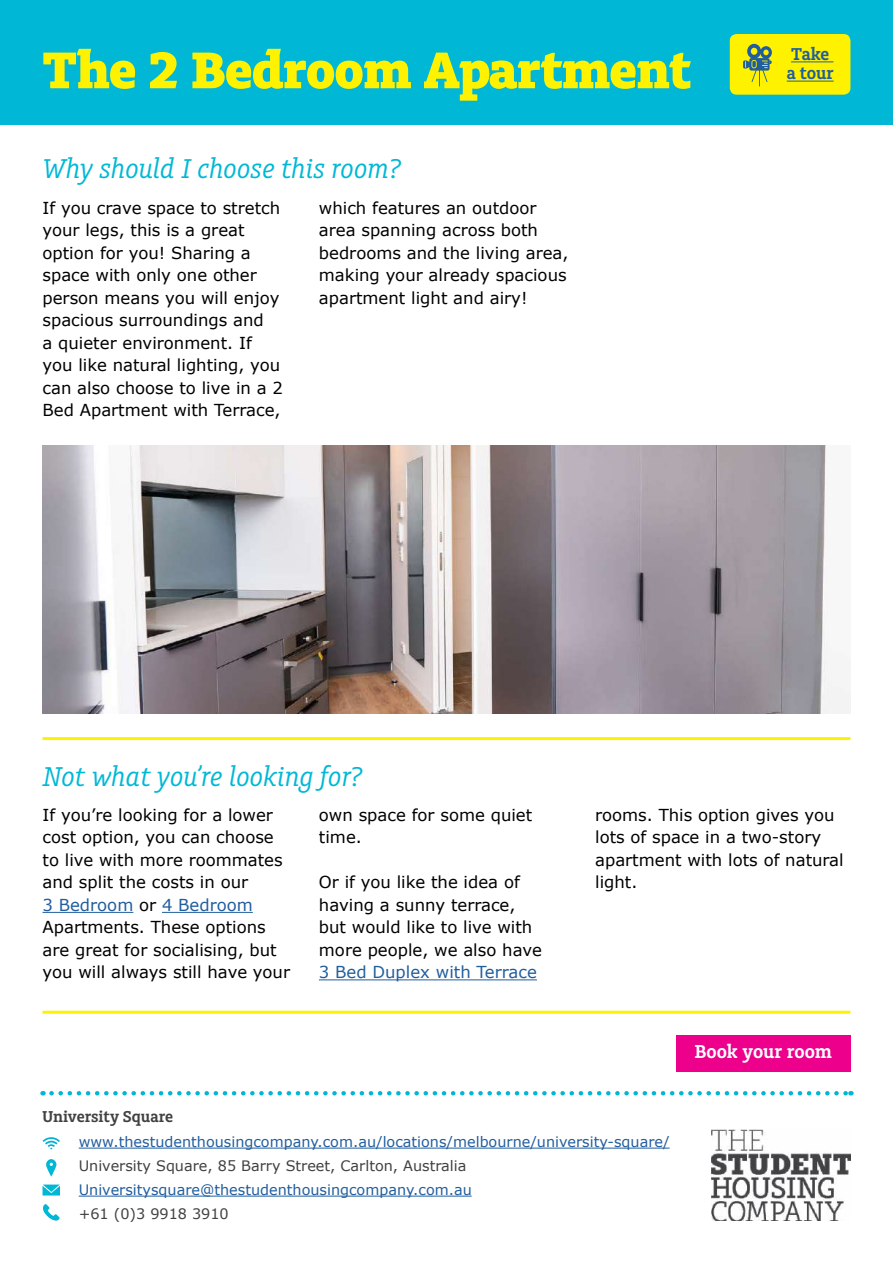
<style>
.page{position:relative;width:893px;height:1263px;background:#fff}
.page>*{position:absolute;margin:0;border:0;box-sizing:border-box;transform-origin:0 0}
.t1{font:900 54px "Charlie Std";letter-spacing:-.005em;color:#fff200}
.t2{font:italic 28.5px "Charlie Std";color:#00b8d6}
.t3{font:600 19.5px "Charlie Std";color:#fff}
.t4{font:600 18px/19.2px "Charlie Std";letter-spacing:-.005em;color:#215e9e}
.t5{font:16.5px/22.5px "Verdana";color:#000}
.t6{font:16.5px "Verdana";color:#215e9e}
.t7{font:600 16.5px "Charlie Std";color:#414042}
.t8{font:14.4px "Verdana";color:#215e9e}
.t9{font:14.4px "Verdana";color:#414042}
.s1{color:#215e9e}
</style>
<div class="page">
<div style="left:676px;top:1035px;width:174px;height:36px;background:#ec008c"></div>
<svg style="left:46px;top:1159px;width:10px;height:17px"></svg>
<svg style="left:43px;top:1184px;width:17px;height:11px"></svg>
<svg style="left:43px;top:1204px;width:17px;height:17px"></svg>
<svg style="left:43px;top:1137px;width:17px;height:12px"></svg>
<img style="left:711px;top:1130px;width:139px;height:90px">
<hr style="left:79px;top:1148px;width:591px;height:1px;background:#215e9e">
<hr style="left:79px;top:1196px;width:393px;height:1px;background:#215e9e">
<svg style="left:51px;top:1091px;width:800px;height:4px"></svg>
<div style="left:0;top:0;width:893px;height:124px;background:#00b8d6"></div>
<div style="left:730px;top:34px;width:120px;height:61px;background:#fff200;border-radius:7px"></div>
<hr style="left:791px;top:61px;width:42px;height:1px;background:#215e9e">
<hr style="left:787px;top:81px;width:47px;height:1px;background:#215e9e">
<svg style="left:743px;top:44px;width:29px;height:43px"></svg>
<hr style="left:43px;top:912px;width:90px;height:1px;background:#215e9e">
<hr style="left:162px;top:912px;width:91px;height:1px;background:#215e9e">
<hr style="left:319px;top:979px;width:218px;height:1px;background:#215e9e">
<img style="left:43px;top:446px;width:807px;height:267px">
<hr style="left:43px;top:737px;width:807px;height:3px;background:#fff200">
<hr style="left:43px;top:1011px;width:807px;height:3px;background:#fff200">
<h1 class="t1" style="left:43px;top:39px;width:650px">The 2 Bedroom Apartment</h1>
<p class="t4" style="left:787px;top:45px;width:48px">Take a tour</p>
<h2 class="t2" style="left:43px;top:153px;width:360px">Why should I choose this room?</h2>
<p class="t5" style="left:43px;top:197px;width:242px">If you crave space to stretch your legs, this is a great option for you! Sharing a space with only one other person means you will enjoy spacious surroundings and<br>a quieter environment. If you like natural lighting, you can also choose to live in a 2<br>Bed Apartment with Terrace,</p>
<p class="t5" style="left:319px;top:197px;width:251px">which features an outdoor area spanning across both bedrooms and the living area, making your already spacious apartment light and airy!</p>
<h2 class="t2" style="left:43px;top:760px;width:321px">Not what you’re looking for?</h2>
<p class="t5" style="left:43px;top:804px;width:249px">If you’re looking for a lower cost option, you can choose to live with more roommates and split the costs in our<br><span class="s1">3 Bedroom</span> or <span class="s1">4 Bedroom<br></span>Apartments. These options are great for socialising, but you will always still have your</p>
<p class="t5" style="left:319px;top:804px;width:215px">own space for some quiet time.</p>
<p class="t5" style="left:319px;top:871px;width:224px">Or if you like the idea of having a sunny terrace, but would like to live with more people, we also have</p>
<p class="t6" style="left:319px;top:962px;width:220px">3 Bed Duplex with Terrace</p>
<p class="t5" style="left:595px;top:804px;width:250px">rooms. This option gives you lots of space in a two-story apartment with lots of natural light.</p>
<p class="t3" style="left:694px;top:1040px;width:139px">Book your room</p>
<p class="t7" style="left:42px;top:1107px;width:133px">University Square</p>
<p class="t8" style="left:79px;top:1132px;width:592px">www.thestudenthousingcompany.com.au/locations/melbourne/university-square/</p>
<p class="t9" style="left:79px;top:1156px;width:389px">University Square, 85 Barry Street, Carlton, Australia</p>
<p class="t8" style="left:79px;top:1180px;width:395px">Universitysquare@thestudenthousingcompany.com.au</p>
<p class="t9" style="left:79px;top:1204px;width:152px">+61 (0)3 9918 3910</p>
</div>
